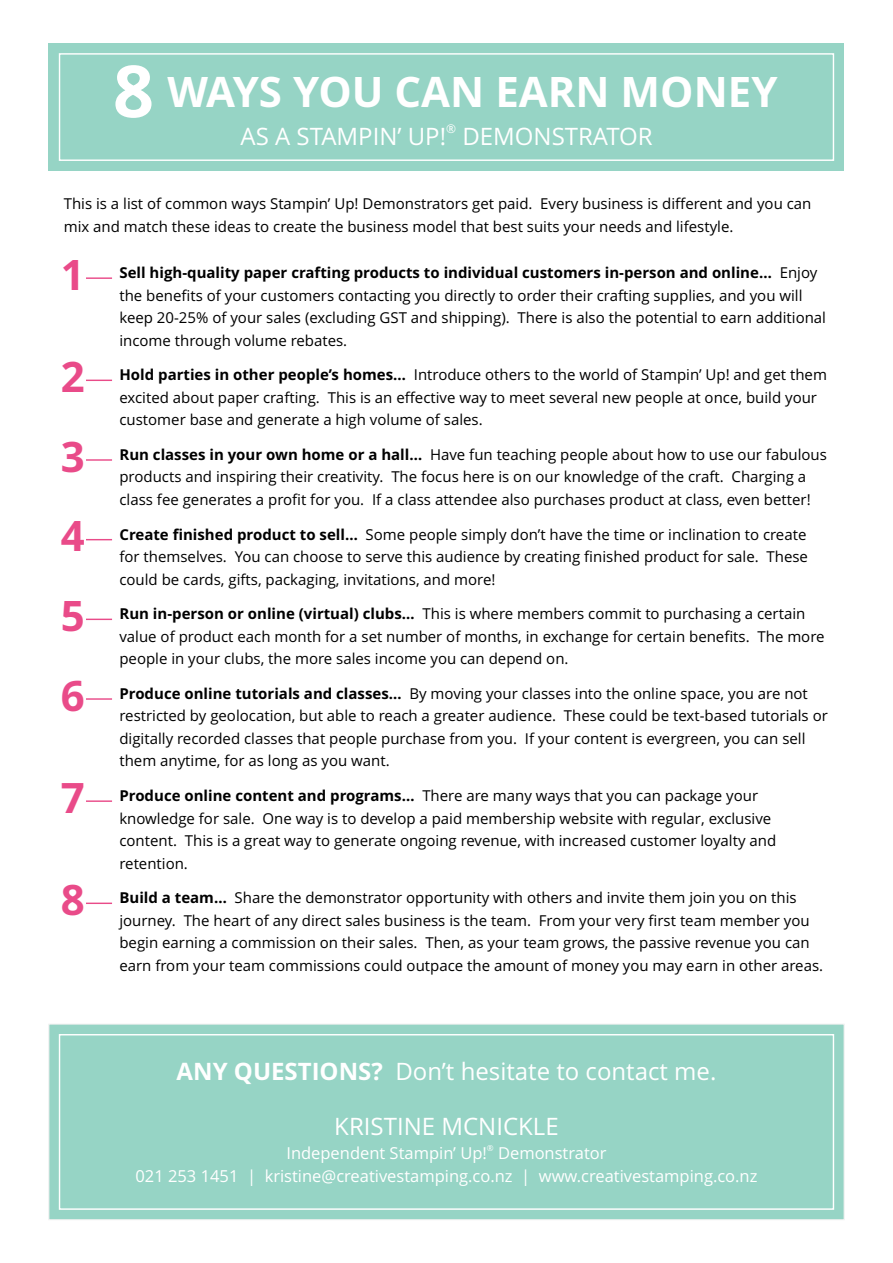
<style>
.page{position:relative;width:893px;height:1263px;background:#fff}
.page>*{position:absolute;margin:0;border:0;box-sizing:border-box;transform-origin:0 0}
.t1{font:700 42px "Open Sans";color:#fff}
.t2{font:700 42px/79.7px "Open Sans";color:#e94b89;text-align:justify}
.t3{font:24px "Open Sans";color:#fff}
.t4{font:16.5px/22.5px "Open Sans";color:#fff;text-align:center}
.t5{font:15px/22.5px "Open Sans";color:#000}
.t6{font:12px "Open Sans";color:#fff}
.t7{font:8.25px "Open Sans";color:#fff}
.s1{font-size:72px}
.s2{font-weight:700}
</style>
<div class="page">
<div style="left:48px;top:1024px;width:797px;height:196px;background:#96d4c5"></div>
<div style="left:59px;top:1034px;width:775px;height:176px;border:1px solid #fff"></div>
<div style="left:49px;top:43px;width:795px;height:128px;background:#96d4c5"></div>
<div style="left:59px;top:53px;width:775px;height:108px;border:1px solid #fff"></div>
<hr style="left:42px;top:277px;width:70px;height:2px;background:#e94b89">
<div style="left:34px;top:271px;width:52px;height:14px;background:#fff"></div>
<hr style="left:42px;top:380px;width:70px;height:1px;background:#e94b89">
<div style="left:34px;top:374px;width:52px;height:13px;background:#fff"></div>
<hr style="left:42px;top:459px;width:70px;height:2px;background:#e94b89">
<div style="left:34px;top:453px;width:52px;height:13px;background:#fff"></div>
<hr style="left:42px;top:539px;width:70px;height:1px;background:#e94b89">
<div style="left:34px;top:533px;width:52px;height:13px;background:#fff"></div>
<hr style="left:42px;top:619px;width:70px;height:1px;background:#e94b89">
<div style="left:34px;top:613px;width:52px;height:13px;background:#fff"></div>
<hr style="left:42px;top:698px;width:70px;height:2px;background:#e94b89">
<div style="left:34px;top:692px;width:52px;height:13px;background:#fff"></div>
<hr style="left:42px;top:800px;width:70px;height:2px;background:#e94b89">
<div style="left:34px;top:794px;width:52px;height:14px;background:#fff"></div>
<hr style="left:42px;top:902px;width:70px;height:2px;background:#e94b89">
<div style="left:34px;top:896px;width:52px;height:14px;background:#fff"></div>
<h1 class="t1" style="left:113px;top:75px;width:666px"><span class="s1">8</span> WAYS YOU CAN EARN MONEY</h1>
<p class="t6" style="left:446px;top:123px;width:11px">®</p>
<h2 class="t3" style="left:241px;top:126px;width:414px">AS A STAMPIN’ UP! DEMONSTRATOR</h2>
<p class="t5" style="left:64px;top:194px;width:749px">This is a list of common ways Stampin’ Up! Demonstrators get paid. Every business is different and you can mix and match these ideas to create the business model that best suits your needs and lifestyle.</p>
<p class="t5" style="left:119px;top:263px;width:708px"><span class="s2">Sell high-quality paper crafting products to individual customers in-person and online…</span> Enjoy the benefits of your customers contacting you directly to order their crafting supplies, and you will keep 20-25% of your sales (excluding GST and shipping). There is also the potential to earn additional income through volume rebates.</p>
<p class="t5" style="left:119px;top:365px;width:709px"><span class="s2">Hold parties in other people’s homes…</span> Introduce others to the world of Stampin’ Up! and get them excited about paper crafting. This is an effective way to meet several new people at once, build your customer base and generate a high volume of sales.</p>
<p class="t5" style="left:119px;top:445px;width:709px"><span class="s2">Run classes in your own home or a hall…</span> Have fun teaching people about how to use our fabulous products and inspiring their creativity. The focus here is on our knowledge of the craft. Charging a class fee generates a profit for you. If a class attendee also purchases product at class, even better!</p>
<p class="t5" style="left:119px;top:524px;width:690px;text-align:justify"><span class="s2">Create finished product to sell…</span> Some people simply don’t have the time or inclination to create for themselves. You can choose to serve this audience by creating finished product for sale. These could be cards, gifts, packaging, invitations, and more!</p>
<p class="t5" style="left:119px;top:604px;width:707px"><span class="s2">Run in-person or online (virtual) clubs…</span> This is where members commit to purchasing a certain value of product each month for a set number of months, in exchange for certain benefits. The more people in your clubs, the more sales income you can depend on.</p>
<p class="t5" style="left:119px;top:684px;width:710px"><span class="s2">Produce online tutorials and classes…</span> By moving your classes into the online space, you are not restricted by geolocation, but able to reach a greater audience. These could be text-based tutorials or digitally recorded classes that people purchase from you. If your content is evergreen, you can sell them anytime, for as long as you want.</p>
<p class="t5" style="left:119px;top:786px;width:658px"><span class="s2">Produce online content and programs…</span> There are many ways that you can package your knowledge for sale. One way is to develop a paid membership website with regular, exclusive content. This is a great way to generate ongoing revenue, with increased customer loyalty and retention.</p>
<p class="t5" style="left:119px;top:888px;width:705px"><span class="s2">Build a team…</span> Share the demonstrator opportunity with others and invite them join you on this journey. The heart of any direct sales business is the team. From your very first team member you begin earning a commission on their sales. Then, as your team grows, the passive revenue you can earn from your team commissions could outpace the amount of money you may earn in other areas.</p>
<h1 class="t2" style="left:61px;top:239px;width:25px">1</h1>
<h1 class="t2" style="left:61px;top:341px;width:25px">2<br>3<br>4<br>5<br>6</h1>
<h1 class="t2" style="left:61px;top:762px;width:25px">7</h1>
<h1 class="t2" style="left:61px;top:864px;width:25px">8</h1>
<h2 class="t3" style="left:177px;top:1061px;width:541px"><span class="s2">ANY QUESTIONS?</span> Don’t hesitate to contact me.</h2>
<h2 class="t3" style="left:334px;top:1116px;width:226px">KRISTINE MCNICKLE</h2>
<p class="t7" style="left:487px;top:1145px;width:8px">®</p>
<p class="t4" style="left:135px;top:1144px;width:623px">Independent Stampin’ Up! Demonstrator<br>021 253 1451 | kristine@creativestamping.co.nz | www.creativestamping.co.nz</p>
</div>
